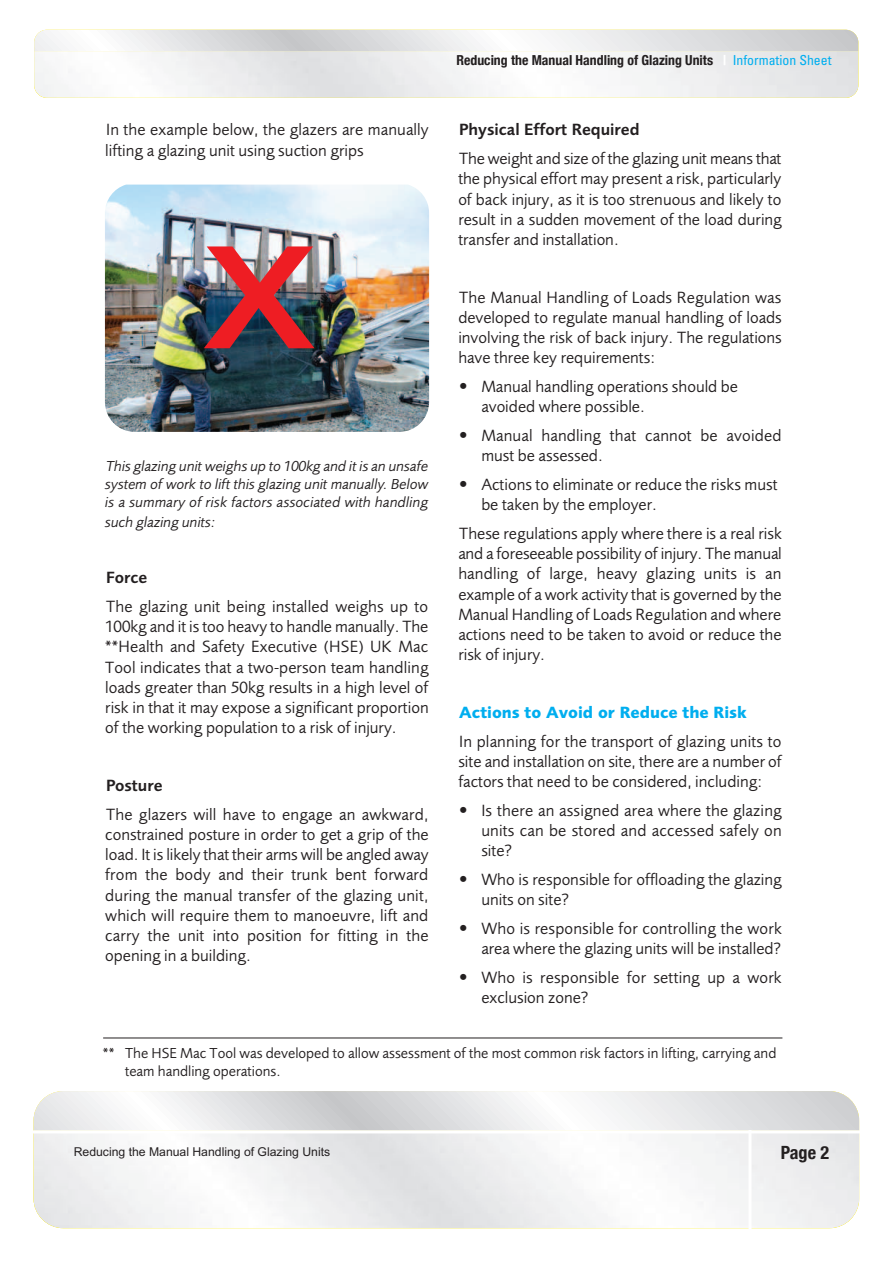
<style>
.page{position:relative;width:893px;height:1263px;background:#fff}
.page>*{position:absolute;margin:0;border:0;box-sizing:border-box;transform-origin:0 0}
.t1{font:condensed 189.9px "Helvetica Neue";color:#ee1d23;scale:1.48 1}
.t2{font:700 condensed 18.3px "Helvetica Neue";color:#231f20}
.t3{font:16.8px/20.2px "Bk Foundry Sans Normal";color:#231f20;text-align:justify}
.t4{font:600 16.8px "Foundry Sans";color:#231f20}
.t5{font:16.8px "Bd Foundry Sans Normal";color:#00aeef}
.t6{font:italic 15px/18px "Foundry Sans";letter-spacing:.01em;color:#231f20;text-align:justify}
.t7{font:15px/18px "Bk Foundry Sans Normal";color:#231f20}
.t8{font:700 condensed 13.8px "Helvetica Neue";color:#231f20}
.t9{font:12.15px "Arial";color:#231f20}
.s1{color:#fff}
.s2{font-family:"Univers";font-weight:400;color:#00aeef}
</style>
<div class="page">
<svg style="left:34px;top:30px;width:824px;height:21px"></svg>
<svg style="left:34px;top:1091px;width:825px;height:39px"></svg>
<img style="left:105px;top:185px;width:324px;height:247px">
<hr style="left:103px;top:1037px;width:679px;height:1px;background:#231f20">
<p class="t3" style="left:105px;top:121px;width:325px">In the example below, the glazers are manually lifting a glazing unit using suction grips</p>
<h1 class="t1" style="left:202px;top:213px;width:79px">x</h1>
<p class="t6" style="left:105px;top:459px;width:325px">This glazing unit weighs up to 100kg and it is an unsafe system of work to lift this glazing unit manually. Below is a summary of risk factors associated with handling</p>
<p class="t6" style="left:105px;top:514px;width:112px">such glazing units:</p>
<p class="t4" style="left:106px;top:571px;width:43px">Force</p>
<p class="t3" style="left:105px;top:598px;width:325px">The glazing unit being installed weighs up to 100kg and it is too heavy to handle manually. The **Health and Safety Executive (HSE) UK Mac Tool indicates that a two-person team handling loads greater than 50kg results in a high level of risk in that it may expose a significant proportion of the working population to a risk of injury.</p>
<p class="t4" style="left:106px;top:779px;width:58px">Posture</p>
<p class="t3" style="left:105px;top:806px;width:325px">The glazers will have to engage an awkward, constrained posture in order to get a grip of the load. It is likely that their arms will be angled away from the body and their trunk bent forward during the manual transfer of the glazing unit, which will require them to manoeuvre, lift and carry the unit into position for fitting in the opening in a building.</p>
<p class="t8" style="left:456px;top:52px;width:377px">Reducing the Manual Handling of Glazing Units <span class="s1">|</span> <span class="s2">Information Sheet</span></p>
<p class="t4" style="left:459px;top:123px;width:182px">Physical Effort Required</p>
<p class="t3" style="left:458px;top:150px;width:325px">The weight and size of the glazing unit means that the physical effort may present a risk, particularly of back injury, as it is too strenuous and likely to result in a sudden movement of the load during transfer and installation.</p>
<p class="t3" style="left:458px;top:288px;width:325px">The Manual Handling of Loads Regulation was developed to regulate manual handling of loads involving the risk of back injury. The regulations have three key requirements:</p>
<p class="t3" style="left:481px;top:378px;width:258px;text-indent:-22px">• Manual handling operations should be avoided where possible.</p>
<p class="t3" style="left:481px;top:427px;width:302px;text-indent:-22px">• Manual handling that cannot be avoided must be assessed.</p>
<p class="t3" style="left:481px;top:476px;width:298px;text-indent:-22px">• Actions to eliminate or reduce the risks must be taken by the employer.</p>
<p class="t3" style="left:458px;top:525px;width:325px">These regulations apply where there is a real risk and a foreseeable possibility of injury. The manual handling of large, heavy glazing units is an example of a work activity that is governed by the Manual Handling of Loads Regulation and where actions need to be taken to avoid or reduce the risk of injury.</p>
<p class="t5" style="left:459px;top:706px;width:289px">Actions to Avoid or Reduce the Risk</p>
<p class="t3" style="left:458px;top:732px;width:325px">In planning for the transport of glazing units to site and installation on site, there are a number of factors that need to be considered, including:</p>
<p class="t3" style="left:481px;top:802px;width:302px;text-indent:-22px">• Is there an assigned area where the glazing units can be stored and accessed safely on site?</p>
<p class="t3" style="left:481px;top:871px;width:302px;text-indent:-22px">• Who is responsible for offloading the glazing units on site?</p>
<p class="t3" style="left:459px;top:920px;width:324px;text-align:right">• Who is responsible for controlling the work area where the glazing units will be installed?</p>
<p class="t3" style="left:481px;top:969px;width:302px;text-indent:-22px">• Who is responsible for setting up a work exclusion zone?</p>
<p class="t7" style="left:125px;top:1046px;width:653px;text-indent:-22px">** The HSE Mac Tool was developed to allow assessment of the most common risk factors in lifting, carrying and team handling operations.</p>
<p class="t9" style="left:74px;top:1145px;width:258px">Reducing the Manual Handling of Glazing Units</p>
<p class="t2" style="left:781px;top:1141px;width:50px">Page 2</p>
</div>
